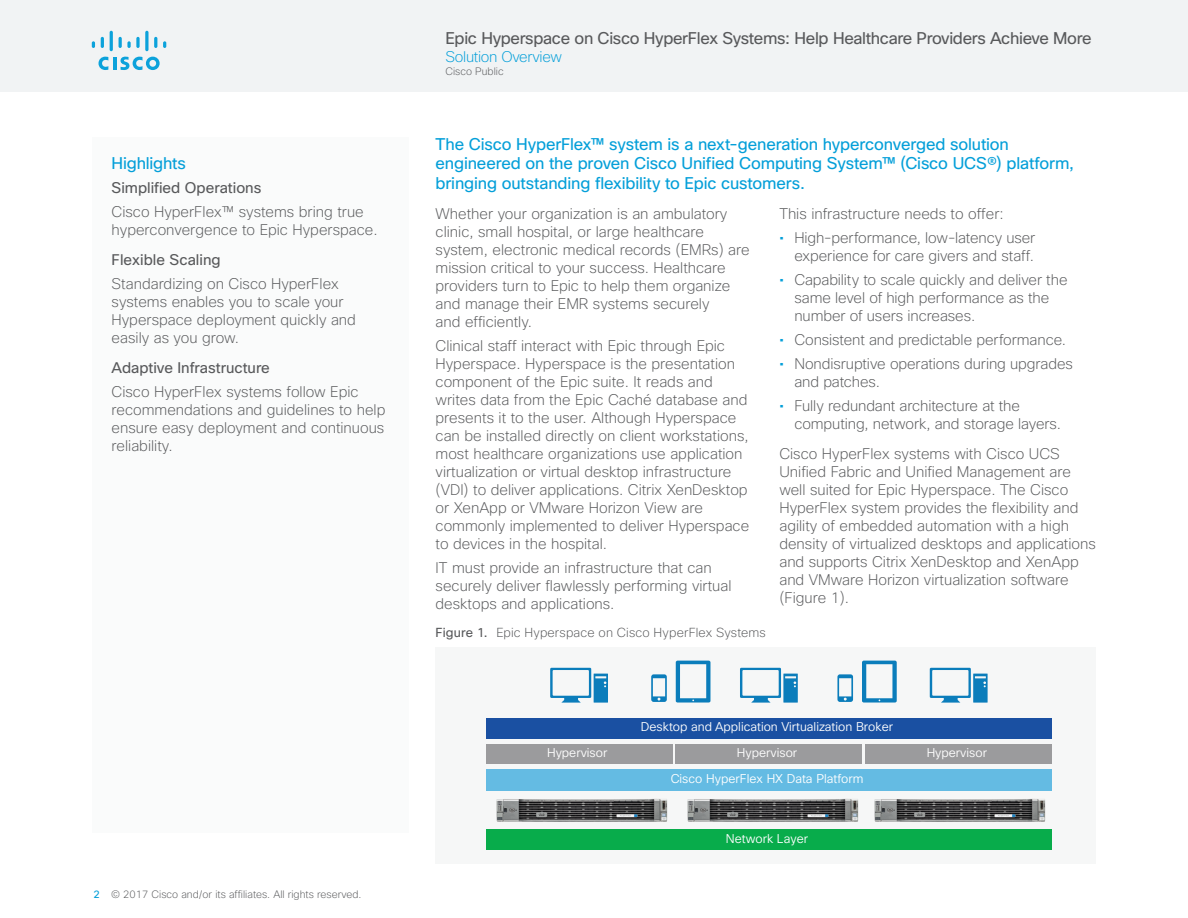
<style>
.page{position:relative;width:1188px;height:918px;background:#fff}
.page>*{position:absolute;margin:0;border:0;box-sizing:border-box;transform-origin:0 0}
.Subhead3{font:16.5px/19.5px "Cisco Sans";letter-spacing:-.01em;color:#049fd9}
.t1{font:16.5px "Cisco Sans";letter-spacing:-.02em;color:#58595b}
.Body{font:200 15px/18px "Cisco Sans";color:#58595b}
.Body-2{font:15px "Cisco Sans";color:#58595b}
.t2{font:200 15px "Cisco Sans";letter-spacing:-.02em;color:#049fd9}
.FigureCaption{font:200 12.75px "Cisco Sans";letter-spacing:.01em;color:#58595b}
.t3{font:300 12.3px "Cisco Sans";color:#fff}
.t4{font:200 10.5px "Cisco Sans";color:#58595b}
.s1{font-weight:400;color:#049fd9}
.s2{font-weight:400}
</style>
<div class="page">
<div style="left:0;top:0;width:1188px;height:92px;background:#f1f3f4"></div>
<svg style="left:99px;top:57px;width:61px;height:13px"></svg>
<svg style="left:92px;top:41px;width:3px;height:7px"></svg>
<svg style="left:101px;top:37px;width:3px;height:11px"></svg>
<hr style="left:110px;top:31px;width:3px;height:20px;background:#0ca2db;border-radius:2px">
<svg style="left:119px;top:37px;width:12px;height:11px"></svg>
<svg style="left:136px;top:37px;width:4px;height:11px"></svg>
<svg style="left:145px;top:31px;width:4px;height:20px"></svg>
<svg style="left:154px;top:37px;width:3px;height:11px"></svg>
<svg style="left:163px;top:41px;width:3px;height:7px"></svg>
<div style="left:92px;top:137px;width:317px;height:695px;background:#fafbfb"></div>
<div style="left:436px;top:647px;width:660px;height:217px;background:#f6f7f7"></div>
<div style="left:486px;top:718px;width:566px;height:21px;background:#1a50a2"></div>
<div style="left:486px;top:769px;width:566px;height:22px;background:#64bbe3"></div>
<svg style="left:550px;top:668px;width:58px;height:35px"></svg>
<svg style="left:740px;top:668px;width:58px;height:35px"></svg>
<svg style="left:930px;top:668px;width:58px;height:35px"></svg>
<div style="left:486px;top:829px;width:566px;height:21px;background:#08ac4b"></div>
<div style="left:486px;top:744px;width:186px;height:20px;background:#9b9b9d"></div>
<div style="left:676px;top:744px;width:186px;height:20px;background:#9b9b9d"></div>
<div style="left:866px;top:744px;width:186px;height:20px;background:#9b9b9d"></div>
<svg style="left:651px;top:674px;width:16px;height:28px"></svg>
<svg style="left:676px;top:661px;width:34px;height:42px"></svg>
<svg style="left:837px;top:674px;width:16px;height:28px"></svg>
<svg style="left:862px;top:661px;width:35px;height:42px"></svg>
<img style="left:687px;top:798px;width:161px;height:24px">
<img style="left:848px;top:798px;width:198px;height:24px">
<img style="left:496px;top:798px;width:172px;height:24px">
<p class="Subhead3" style="left:112px;top:153px;width:76px">Highlights</p>
<p class="Body-2" style="left:112px;top:178px;width:151px">Simplified Operations</p>
<p class="Body" style="left:112px;top:202px;width:268px">Cisco HyperFlex™ systems bring true hyperconvergence to Epic Hyperspace.</p>
<p class="Body-2" style="left:112px;top:250px;width:111px">Flexible Scaling</p>
<p class="Body" style="left:112px;top:274px;width:246px">Standardizing on Cisco HyperFlex systems enables you to scale your<br>Hyperspace deployment quickly and easily as you grow.</p>
<p class="Body-2" style="left:112px;top:358px;width:160px">Adaptive Infrastructure</p>
<p class="Body" style="left:112px;top:382px;width:275px">Cisco HyperFlex systems follow Epic recommendations and guidelines to help ensure easy deployment and continuous reliability.</p>
<p class="t4" style="left:93px;top:887px;width:270px"><span class="s1">2</span> © 2017 Cisco and/or its affiliates. All rights reserved.</p>
<p class="t1" style="left:446px;top:27px;width:648px">Epic Hyperspace on Cisco HyperFlex Systems: Help Healthcare Providers Achieve More</p>
<p class="t2" style="left:446px;top:47px;width:118px">Solution Overview</p>
<p class="t4" style="left:446px;top:65px;width:60px">Cisco Public</p>
<p class="Subhead3" style="left:436px;top:134px;width:640px">The Cisco HyperFlex™ system is a next-generation hyperconverged solution engineered on the proven Cisco Unified Computing System™ (Cisco UCS®) platform, bringing outstanding flexibility to Epic customers.</p>
<p class="Body" style="left:436px;top:205px;width:316px">Whether your organization is an ambulatory clinic, small hospital, or large healthcare system, electronic medical records (EMRs) are mission critical to your success. Healthcare providers turn to Epic to help them organize and manage their EMR systems securely<br>and efficiently.</p>
<p class="Body" style="left:436px;top:337px;width:315px">Clinical staff interact with Epic through Epic Hyperspace. Hyperspace is the presentation component of the Epic suite. It reads and writes data from the Epic Caché database and presents it to the user. Although Hyperspace can be installed directly on client workstations, most healthcare organizations use application virtualization or virtual desktop infrastructure (VDI) to deliver applications. Citrix XenDesktop or XenApp or VMware Horizon View are commonly implemented to deliver Hyperspace to devices in the hospital.</p>
<p class="Body" style="left:436px;top:559px;width:297px">IT must provide an infrastructure that can securely deliver flawlessly performing virtual desktops and applications.</p>
<p class="Body" style="left:779px;top:205px;width:226px">This infrastructure needs to offer:</p>
<p class="Body" style="left:779px;top:229px;width:258px;text-align:right"><span class="s1">•</span> High-performance, low-latency user experience for care givers and staff.</p>
<p class="Body" style="left:794px;top:271px;width:275px;text-indent:-15px"><span class="s1">•</span> Capability to scale quickly and deliver the same level of high performance as the number of users increases.</p>
<p class="Body" style="left:779px;top:331px;width:288px"><span class="s1">•</span> Consistent and predictable performance.</p>
<p class="Body" style="left:794px;top:355px;width:280px;text-indent:-15px"><span class="s1">•</span> Nondisruptive operations during upgrades and patches.</p>
<p class="Body" style="left:794px;top:397px;width:268px;text-indent:-15px"><span class="s1">•</span> Fully redundant architecture at the computing, network, and storage layers.</p>
<p class="Body" style="left:779px;top:445px;width:318px">Cisco HyperFlex systems with Cisco UCS Unified Fabric and Unified Management are well suited for Epic Hyperspace. The Cisco HyperFlex system provides the flexibility and agility of embedded automation with a high density of virtualized desktops and applications and supports Citrix XenDesktop and XenApp and VMware Horizon virtualization software (Figure 1).</p>
<p class="FigureCaption" style="left:436px;top:625px;width:332px"><span class="s2">Figure 1.</span> Epic Hyperspace on Cisco HyperFlex Systems</p>
<p class="t3" style="left:641px;top:719px;width:254px">Desktop and Application Virtualization Broker</p>
<p class="t3" style="left:547px;top:745px;width:62px">Hypervisor</p>
<p class="t3" style="left:737px;top:745px;width:62px">Hypervisor</p>
<p class="t3" style="left:927px;top:745px;width:62px">Hypervisor</p>
<p class="t3" style="left:671px;top:771px;width:194px">Cisco HyperFlex HX Data Platform</p>
<p class="t3" style="left:726px;top:831px;width:84px">Network Layer</p>
</div>
